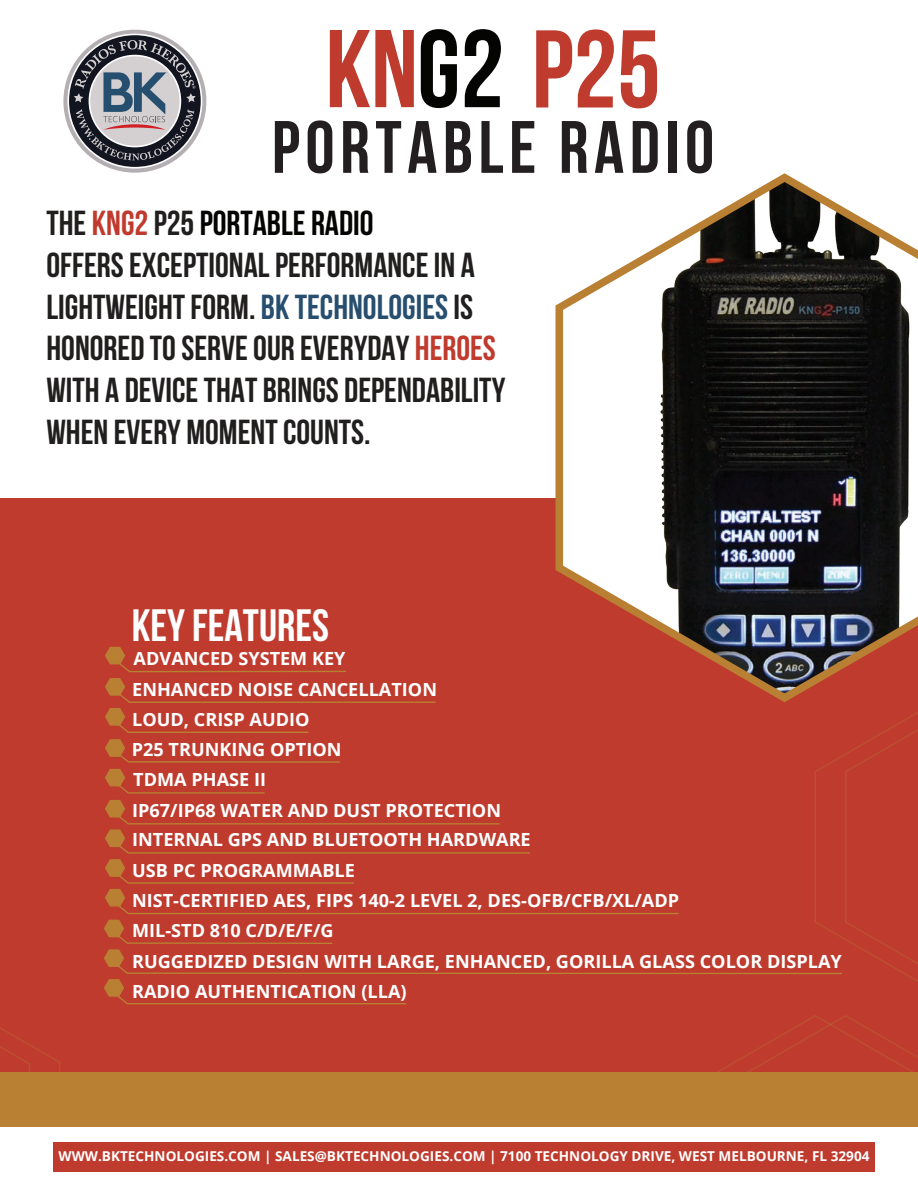
<style>
.page{position:relative;width:918px;height:1188px;background:#fff}
.page>*{position:absolute;margin:0;border:0;box-sizing:border-box;transform-origin:0 0}
.t1{font:110.25px "Bebas Neue";color:#be3b2e}
.t2{font:73.95px "Bebas Neue";letter-spacing:.075em;color:#231f20}
.t3{font:45.3px "Bebas Neue";color:#fff}
.t4{font:34.8px/41.7px "Bebas Neue";color:#211e1e}
.t5{font:700 18.15px/30.3px "Open Sans";color:#fff}
.t6{font:700 13.65px "Open Sans";color:#fff}
.s1{color:#040503}
.s2{color:#c03b2e}
.s3{color:#274e6e}
</style>
<div class="page">
<div style="left:0;top:1072px;width:918px;height:75px;background:#b97f33"></div>
<div style="left:0;top:498px;width:918px;height:574px;background:#be3b2e"></div>
<svg style="left:0;top:1027px;width:60px;height:45px"></svg>
<svg style="left:717px;top:1015px;width:201px;height:57px"></svg>
<div style="left:63px;top:30px;width:143px;height:143px;background:#b3afb2;border-radius:50%"></div>
<svg style="left:67px;top:34px;width:135px;height:135px"></svg>
<svg style="left:555px;top:173px;width:363px;height:473px"></svg>
<svg style="left:104px;top:646px;width:814px;height:359px"></svg>
<div style="left:0;top:1127px;width:918px;height:60px;background:#fff"></div>
<div style="left:53px;top:1142px;width:822px;height:30px;background:#be3b2e"></div>
<h1 class="t1" style="left:325px;top:9px;width:337px">KN<span class="s1">G2</span> P25</h1>
<h2 class="t2" style="left:272px;top:107px;width:444px">PORTABLE RADIO</h2>
<h3 class="t4" style="left:46px;top:202px;width:460px">THE <span class="s2">KNG2</span> P25 <span class="s1">PORTABLE RADIO<br></span>OFFERS EXCEPTIONAL PERFORMANCE IN A LIGHTWEIGHT FORM. <span class="s3">BK TECHNOLOGIES</span> IS HONORED TO SERVE OUR EVERYDAY <span class="s2">HEROES </span>WITH A DEVICE THAT BRINGS DEPENDABILITY WHEN EVERY MOMENT COUNTS.</h3>
<h3 class="t3" style="left:132px;top:601px;width:199px">KEY FEATURES</h3>
<p class="t5" style="left:132px;top:643px;width:371px">ADVANCED SYSTEM KEY<br>ENHANCED NOISE CANCELLATION<br>LOUD, CRISP AUDIO<br>P25 TRUNKING OPTION<br>TDMA PHASE II<br>IP67/IP68 WATER AND DUST PROTECTION</p>
<p class="t5" style="left:132px;top:824px;width:400px">INTERNAL GPS AND BLUETOOTH HARDWARE</p>
<p class="t5" style="left:132px;top:854px;width:549px">USB PC PROGRAMMABLE<br>NIST-CERTIFIED AES, FIPS 140-2 LEVEL 2, DES-OFB/CFB/XL/ADP</p>
<p class="t5" style="left:132px;top:915px;width:203px">MIL-STD 810 C/D/E/F/G</p>
<p class="t5" style="left:132px;top:945px;width:711px">RUGGEDIZED DESIGN WITH LARGE, ENHANCED, GORILLA GLASS COLOR DISPLAY</p>
<p class="t5" style="left:132px;top:976px;width:276px">RADIO AUTHENTICATION (LLA)</p>
<p class="t6" style="left:59px;top:1146px;width:812px">WWW.BKTECHNOLOGIES.COM | SALES@BKTECHNOLOGIES.COM | 7100 TECHNOLOGY DRIVE, WEST MELBOURNE, FL 32904</p>
</div>
